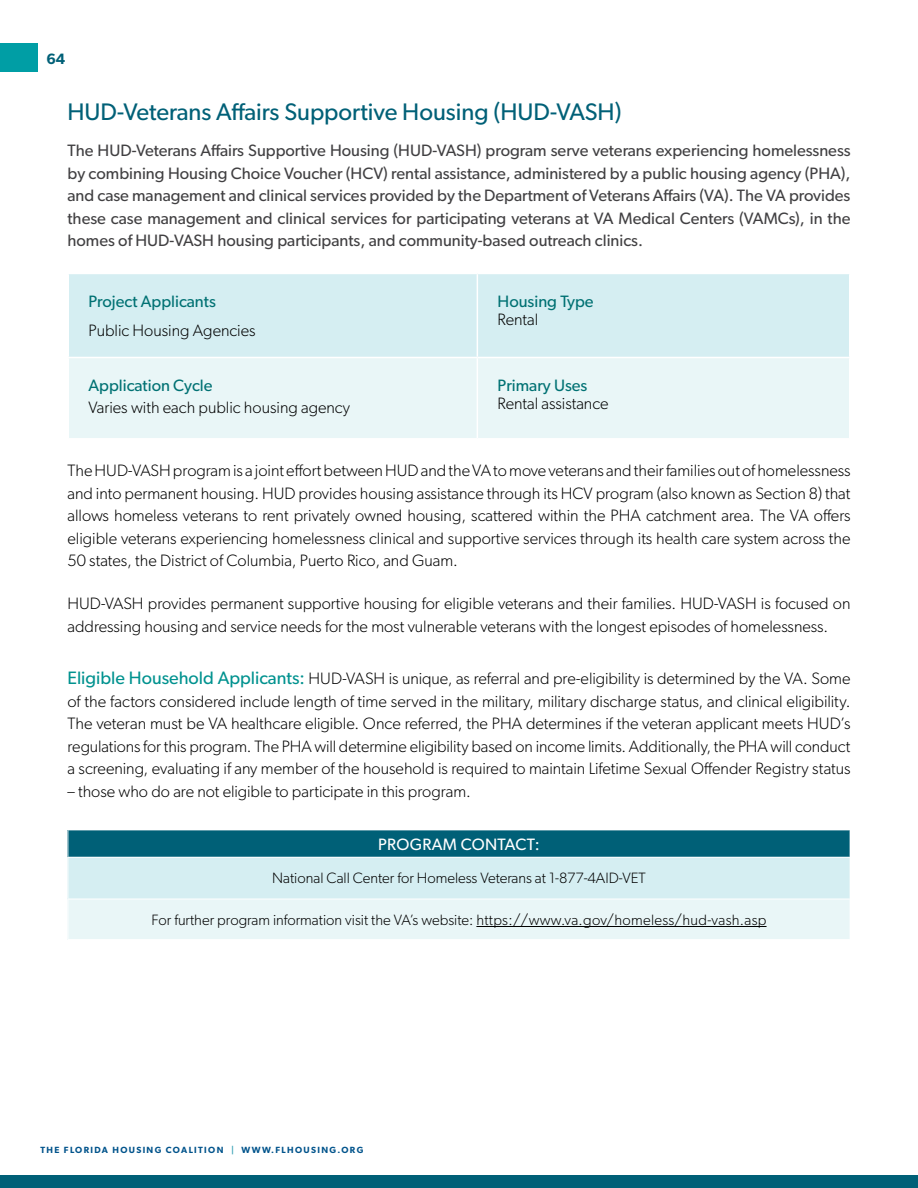
<style>
.page{position:relative;width:918px;height:1188px;background:#fff}
.page>*{position:absolute;margin:0;border:0;box-sizing:border-box;transform-origin:0 0}
.t1{font:24px "Gibson";color:#006077}
.t2{font:300 16.5px/22.5px "Gibson";color:#000}
.t3{font:16.5px/22.5px "Gibson";color:#414042;text-align:justify}
.t4{font:16.5px "Gibson";color:#007173}
.t5{font:16.5px "Gibson";letter-spacing:.02em;color:#fff}
.t6{font:300 15px "Gibson";color:#000}
.t7{font:600 15px "Gibson";color:#006077}
.t8{font:600 9px "Gibson";letter-spacing:.15em;color:#00538b}
.s1{font-weight:400;font-size:18px;color:#00928f}
.s2{color:#40a5b8}
</style>
<div class="page">
<div style="left:0;top:44px;width:38px;height:28px;background:#009ea5"></div>
<div style="left:0;top:1175px;width:918px;height:13px;background:#006077"></div>
<div style="left:69px;top:274px;width:780px;height:83px;background:#d5eef2"></div>
<div style="left:69px;top:358px;width:780px;height:80px;background:#e9f6f7"></div>
<hr style="left:477px;top:274px;width:1px;height:83px;background:#fff">
<hr style="left:477px;top:358px;width:1px;height:80px;background:#fff">
<div style="left:68px;top:830px;width:782px;height:27px;background:#006077"></div>
<div style="left:68px;top:857px;width:782px;height:42px;background:#d5eef2"></div>
<div style="left:68px;top:899px;width:782px;height:41px;background:#e9f6f7"></div>
<hr style="left:68px;top:830px;width:782px;height:1px;background:#fff">
<svg style="left:68px;top:830px;width:1px;height:27px"></svg>
<hr style="left:68px;top:857px;width:782px;height:1px;background:#fff">
<hr style="left:68px;top:858px;width:1px;height:41px;background:#fff">
<hr style="left:68px;top:899px;width:782px;height:1px;background:#fff">
<hr style="left:68px;top:899px;width:1px;height:40px;background:#fff">
<hr style="left:68px;top:939px;width:782px;height:1px;background:#fff">
<hr style="left:476px;top:926px;width:291px;height:1px;background:#000">
<p class="t7" style="left:46px;top:50px;width:20px">64</p>
<h1 class="t1" style="left:68px;top:98px;width:556px">HUD-Veterans Affairs Supportive Housing (HUD-VASH)</h1>
<p class="t3" style="left:68px;top:139px;width:785px">The HUD-Veterans Affairs Supportive Housing (HUD-VASH) program serve veterans experiencing homelessness by combining Housing Choice Voucher (HCV) rental assistance, administered by a public housing agency (PHA), and case management and clinical services provided by the Department of Veterans Affairs (VA). The VA provides these case management and clinical services for participating veterans at VA Medical Centers (VAMCs), in the homes of HUD-VASH housing participants, and community-based outreach clinics.</p>
<p class="t4" style="left:88px;top:291px;width:129px">Project Applicants</p>
<p class="t2" style="left:88px;top:319px;width:169px">Public Housing Agencies</p>
<p class="t4" style="left:88px;top:375px;width:125px">Application Cycle</p>
<p class="t2" style="left:88px;top:396px;width:263px">Varies with each public housing agency</p>
<p class="t4" style="left:498px;top:291px;width:98px">Housing Type</p>
<p class="t2" style="left:498px;top:308px;width:42px">Rental</p>
<p class="t4" style="left:498px;top:375px;width:91px">Primary Uses</p>
<p class="t2" style="left:498px;top:392px;width:112px">Rental assistance</p>
<p class="t2" style="left:68px;top:459px;width:785px;text-align:justify">The HUD-VASH program is a joint effort between HUD and the VA to move veterans and their families out of homelessness and into permanent housing. HUD provides housing assistance through its HCV program (also known as Section 8) that allows homeless veterans to rent privately owned housing, scattered within the PHA catchment area. The VA offers eligible veterans experiencing homelessness clinical and supportive services through its health care system across the 50 states, the District of Columbia, Puerto Rico, and Guam.</p>
<p class="t2" style="left:68px;top:592px;width:785px">HUD-VASH provides permanent supportive housing for eligible veterans and their families. HUD-VASH is focused on addressing housing and service needs for the most vulnerable veterans with the longest episodes of homelessness.</p>
<p class="t2" style="left:68px;top:667px;width:785px"><span class="s1">Eligible Household Applicants:</span> HUD-VASH is unique, as referral and pre-eligibility is determined by the VA. Some of the factors considered include length of time served in the military, military discharge status, and clinical eligibility.<br>The veteran must be VA healthcare eligible. Once referred, the PHA determines if the veteran applicant meets HUD’s regulations for this program. The PHA will determine eligibility based on income limits. Additionally, the PHA will conduct a screening, evaluating if any member of the household is required to maintain Lifetime Sexual Offender Registry status</p>
<p class="t2" style="left:68px;top:779px;width:402px">– those who do are not eligible to participate in this program.</p>
<p class="t5" style="left:378px;top:835px;width:163px">PROGRAM CONTACT:</p>
<p class="t6" style="left:272px;top:869px;width:375px">National Call Center for Homeless Veterans at 1-877-4AID-VET</p>
<p class="t6" style="left:151px;top:910px;width:617px">For further program information visit the VA’s website: https://www.va. gov/homeless/hud-vash. asp</p>
<p class="t8" style="left:40px;top:1144px;width:324px">THE FLORIDA HOUSING COALITION <span class="s2">|</span> WWW.FLHOUSING.ORG</p>
</div>
